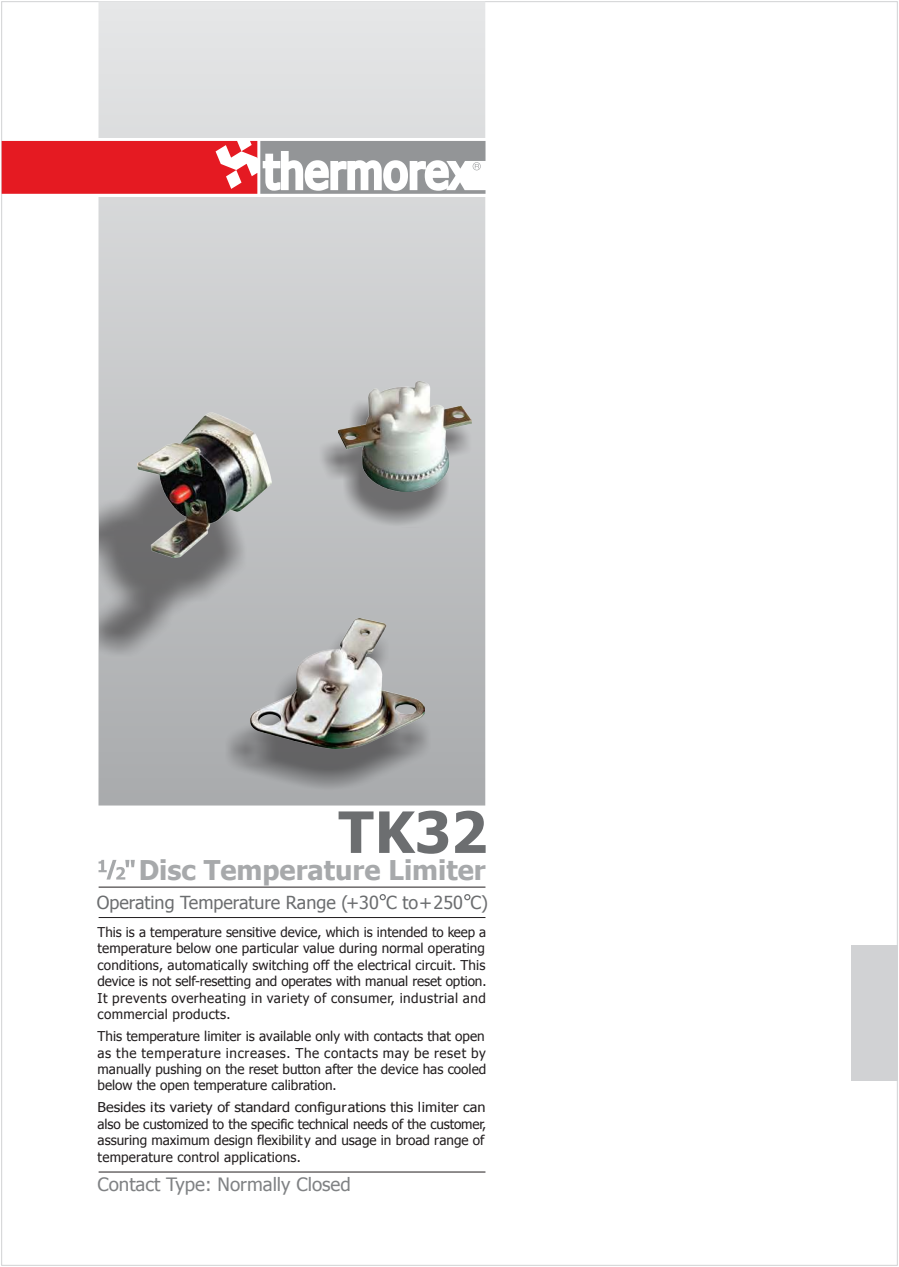
<style>
.page{position:relative;width:899px;height:1267px;background:#fff}
.page>*{position:absolute;margin:0;border:0;box-sizing:border-box;transform-origin:0 0}
.t1{font:700 57px "Tahoma";color:#6c6e70}
.t2{font:700 27.15px "Tahoma";color:#a7a9ab}
.t3{font:18.45px "Tahoma";color:#808284}
.t4{font:18px "Tahoma";color:#6c6e70}
.t5{font:13.5px/16.4px "Tahoma";color:#221e1f;text-align:justify}
.t6{font:13.5px/16.4px "Tahoma";color:#221e1f;scale:1.07 1}
</style>
<div class="page">
<img style="left:99px;top:2px;width:386px;height:803px">
<div style="left:88px;top:138px;width:422px;height:59px;background:#fff"></div>
<svg style="left:2px;top:141px;width:483px;height:53px"></svg>
<div style="left:850px;top:945px;width:46px;height:135px;background:#d1d2d4"></div>
<hr style="left:99px;top:917px;width:386px;height:1px;background:#221e1f">
<hr style="left:99px;top:887px;width:386px;height:1px;background:#221e1f">
<hr style="left:99px;top:1172px;width:386px;height:1px;background:#221e1f">
<svg style="left:464px;top:894px;width:6px;height:6px"></svg>
<svg style="left:379px;top:894px;width:7px;height:6px"></svg>
<svg style="left:99px;top:462px;width:148px;height:196px;background:#98999a"></svg>
<img style="left:138px;top:412px;width:133px;height:145px">
<svg style="left:318px;top:392px;width:153px;height:135px;background:#abacae"></svg>
<img style="left:338px;top:381px;width:133px;height:111px">
<svg style="left:98px;top:860px;width:37px;height:19px"></svg>
<svg style="left:224px;top:633px;width:206px;height:158px;background:#969799"></svg>
<img style="left:250px;top:619px;width:174px;height:129px">
<h1 class="t1" style="left:338px;top:792px;width:150px">TK32</h1>
<h2 class="t2" style="left:139px;top:851px;width:348px">Disc Temperature Limiter</h2>
<h3 class="t4" style="left:97px;top:890px;width:392px">Operating Temperature Range (+30 C to + 250 C)</h3>
<p class="t5" style="left:98px;top:923px;width:390px">This is a temperature sensitive device, which is intended to keep a temperature below one particular value during normal operating conditions, automatically switching off the electrical circuit. This device is not self-resetting and operates with manual reset option.<br>It prevents overheating in variety of consumer, industrial and commercial products.</p>
<p class="t5" style="left:98px;top:1027px;width:390px">This temperature limiter is available only with contacts that open as the temperature increases. The contacts may be reset by manually pushing on the reset button after the device has cooled below the open temperature calibration.</p>
<p class="t6" style="left:97px;top:1099px;width:365px">Besides its variety of standard configurations this limiter can also be customized to the specific technical needs of the customer, assuring maximum design flexibility and usage in broad range of temperature control applications.</p>
<h3 class="t3" style="left:97px;top:1171px;width:255px">Contact Type: Normally Closed</h3>
</div>
